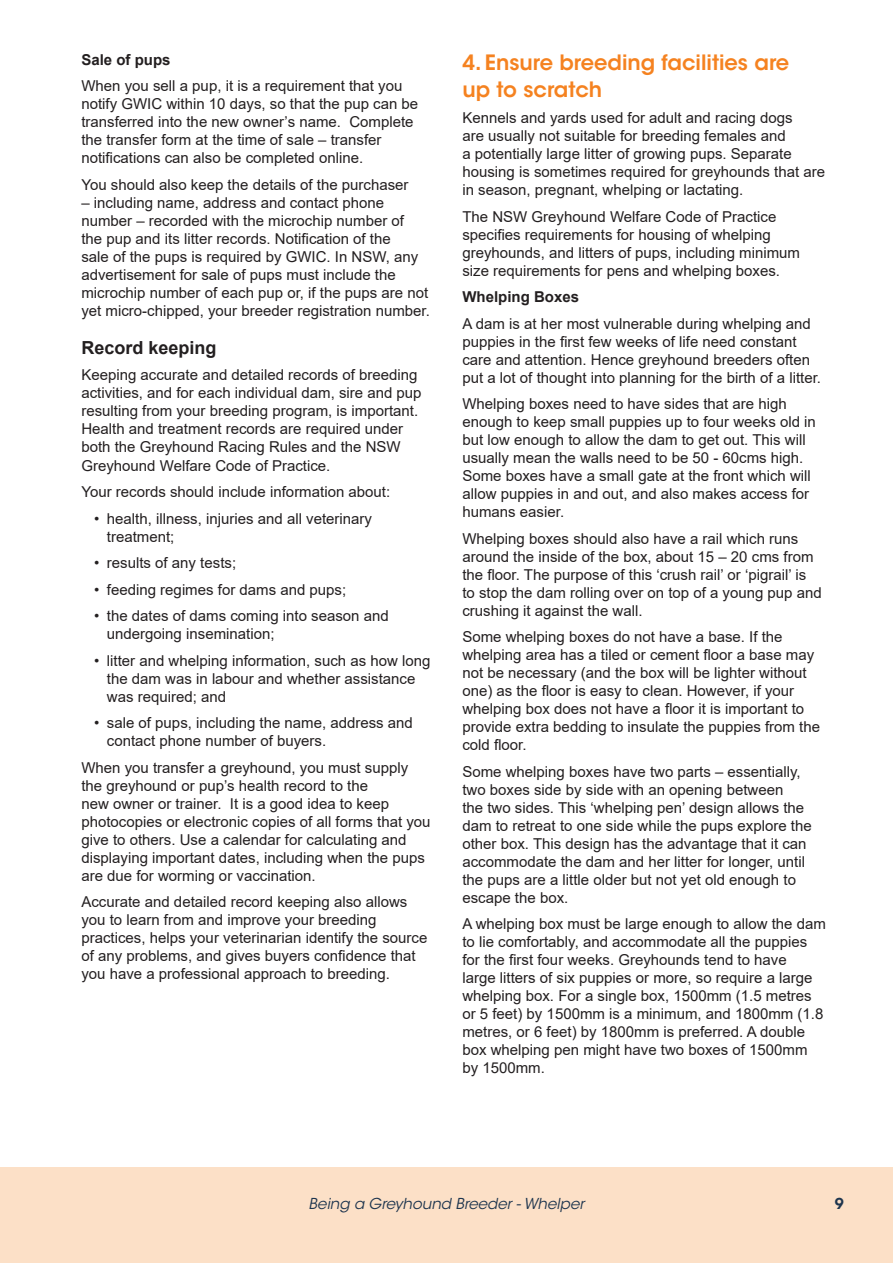
<style>
.page{position:relative;width:893px;height:1263px;background:#fff}
.page>*{position:absolute;margin:0;border:0;box-sizing:border-box;transform-origin:0 0}
.t1{font:600 21px/27px "ITC Avant Garde Std";color:#f58220}
.t2{font:700 18px "Arial";color:#231f20}
.t3{font:15px/18px "Arial";color:#231f20}
.t4{font:italic 15px "ITC Avant Garde Std";color:#1e354e}
.t5{font:700 15px "Arial";color:#231f20}
.t6{font:600 15px "ITC Avant Garde Std";color:#1e354e}
</style>
<div class="page">
<div style="left:0;top:1167px;width:893px;height:96px;background:#fce0c7"></div>
<p class="t5" style="left:81px;top:49px;width:91px">Sale of pups</p>
<p class="t3" style="left:81px;top:77px;width:338px">When you sell a pup, it is a requirement that you notify GWIC within 10 days, so that the pup can be transferred into the new owner’s name. Complete the transfer form at the time of sale – transfer notifications can also be completed online.</p>
<p class="t3" style="left:81px;top:176px;width:329px">You should also keep the details of the purchaser</p>
<p class="t3" style="left:81px;top:194px;width:350px">– including name, address and contact phone number – recorded with the microchip number of<br>the pup and its litter records. Notification of the<br>sale of the pups is required by GWIC. In NSW, any advertisement for sale of pups must include the microchip number of each pup or, if the pups are not yet micro-chipped, your breeder registration number.</p>
<p class="t2" style="left:81px;top:335px;width:137px">Record keeping</p>
<p class="t3" style="left:81px;top:366px;width:342px">Keeping accurate and detailed records of breeding activities, and for each individual dam, sire and pup resulting from your breeding program, is important.<br>Health and treatment records are required under both the Greyhound Racing Rules and the NSW Greyhound Welfare Code of Practice.</p>
<p class="t3" style="left:81px;top:483px;width:310px">Your records should include information about:</p>
<p class="t3" style="left:107px;top:509px;width:267px;text-indent:-13px">• health, illness, injuries and all veterinary treatment;</p>
<p class="t3" style="left:94px;top:554px;width:143px">• results of any tests;</p>
<p class="t3" style="left:94px;top:580px;width:254px">• feeding regimes for dams and pups;</p>
<p class="t3" style="left:107px;top:607px;width:283px;text-indent:-13px">• the dates of dams coming into season and undergoing insemination;</p>
<p class="t3" style="left:107px;top:651px;width:325px;text-indent:-13px">• litter and whelping information, such as how long the dam was in labour and whether assistance was required; and</p>
<p class="t3" style="left:107px;top:714px;width:307px;text-indent:-13px">• sale of pups, including the name, address and contact phone number of buyers.</p>
<p class="t3" style="left:81px;top:758px;width:351px">When you transfer a greyhound, you must supply the greyhound or pup’s health record to the<br>new owner or trainer. It is a good idea to keep photocopies or electronic copies of all forms that you give to others. Use a calendar for calculating and displaying important dates, including when the pups are due for worming or vaccination.</p>
<p class="t3" style="left:81px;top:893px;width:347px">Accurate and detailed record keeping also allows you to learn from and improve your breeding practices, helps your veterinarian identify the source of any problems, and gives buyers confidence that you have a professional approach to breeding.</p>
<p class="t1" style="left:462px;top:48px;width:328px">4. Ensure breeding facilities are up to scratch</p>
<p class="t3" style="left:462px;top:109px;width:364px">Kennels and yards used for adult and racing dogs<br>are usually not suitable for breeding females and<br>a potentially large litter of growing pups. Separate housing is sometimes required for greyhounds that are in season, pregnant, whelping or lactating.</p>
<p class="t3" style="left:462px;top:207px;width:339px">The NSW Greyhound Welfare Code of Practice specifies requirements for housing of whelping greyhounds, and litters of pups, including minimum size requirements for pens and whelping boxes.</p>
<p class="t5" style="left:462px;top:286px;width:118px">Whelping Boxes</p>
<p class="t3" style="left:462px;top:314px;width:360px">A dam is at her most vulnerable during whelping and puppies in the first few weeks of life need constant care and attention. Hence greyhound breeders often put a lot of thought into planning for the birth of a litter.</p>
<p class="t3" style="left:462px;top:395px;width:355px">Whelping boxes need to have sides that are high enough to keep small puppies up to four weeks old in but low enough to allow the dam to get out. This will usually mean the walls need to be 50 - 60cms high.<br>Some boxes have a small gate at the front which will allow puppies in and out, and also makes access for humans easier.</p>
<p class="t3" style="left:462px;top:529px;width:361px">Whelping boxes should also have a rail which runs around the inside of the box, about 15 – 20 cms from the floor. The purpose of this ‘crush rail’ or ‘pigrail’ is to stop the dam rolling over on top of a young pup and crushing it against the wall.</p>
<p class="t3" style="left:462px;top:628px;width:359px">Some whelping boxes do not have a base. If the whelping area has a tiled or cement floor a base may not be necessary (and the box will be lighter without one) as the floor is easy to clean. However, if your whelping box does not have a floor it is important to provide extra bedding to insulate the puppies from the cold floor.</p>
<p class="t3" style="left:462px;top:762px;width:351px">Some whelping boxes have two parts – essentially, two boxes side by side with an opening between<br>the two sides. This ‘whelping pen’ design allows the dam to retreat to one side while the pups explore the other box. This design has the advantage that it can accommodate the dam and her litter for longer, until the pups are a little older but not yet old enough to escape the box.</p>
<p class="t3" style="left:462px;top:915px;width:365px">A whelping box must be large enough to allow the dam to lie comfortably, and accommodate all the puppies for the first four weeks. Greyhounds tend to have<br>large litters of six puppies or more, so require a large whelping box. For a single box, 1500mm (1.5 metres or 5 feet) by 1500mm is a minimum, and 1800mm (1.8 metres, or 6 feet) by 1800mm is preferred. A double box whelping pen might have two boxes of 1500mm by 1500mm.</p>
<p class="t4" style="left:309px;top:1194px;width:277px">Being a Greyhound Breeder - Whelper</p>
<p class="t6" style="left:835px;top:1194px;width:11px">9</p>
</div>
